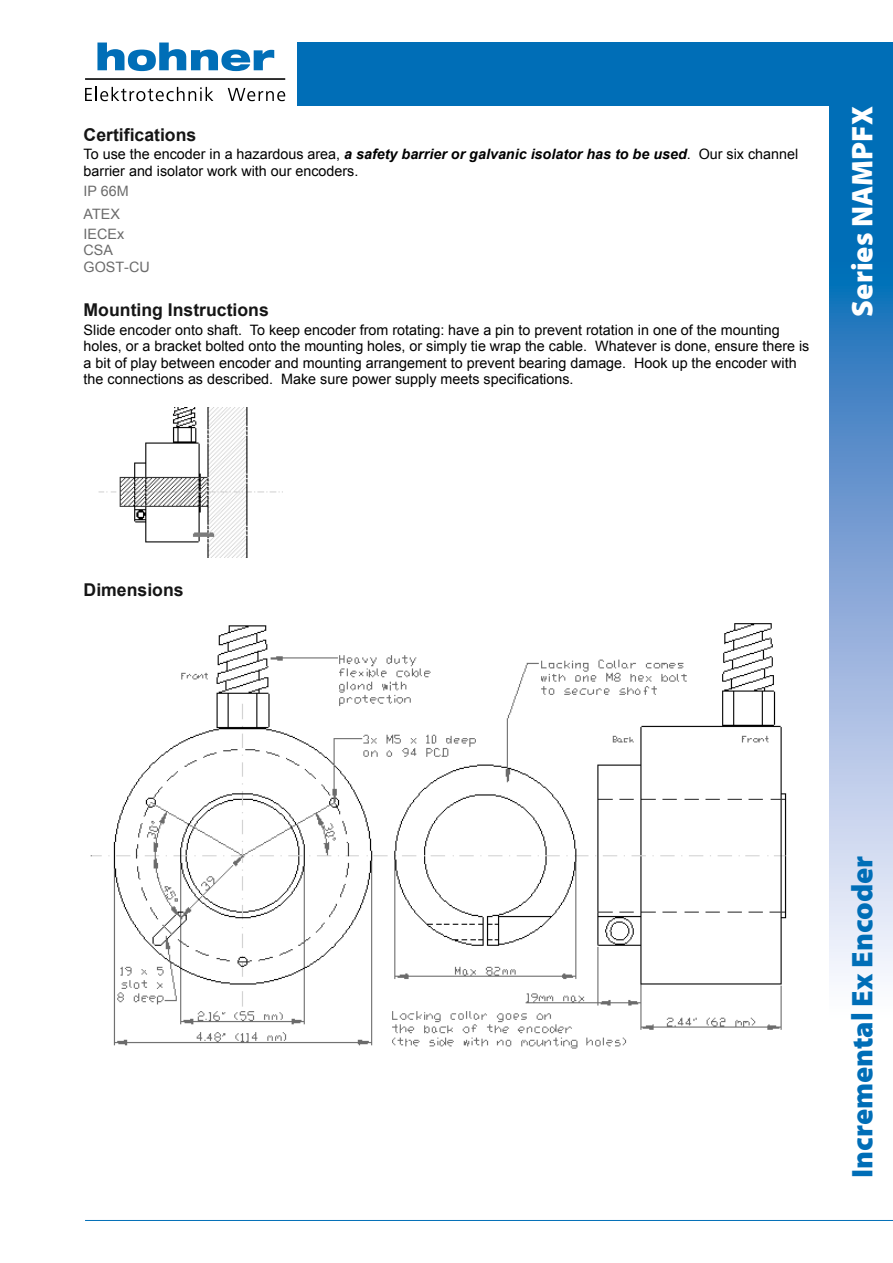
<style>
.page{position:relative;width:893px;height:1263px;background:#fff}
.page>*{position:absolute;margin:0;border:0;box-sizing:border-box;transform-origin:0 0}
.t1{font:900 30px "Myriad Pro";color:#006eb7}
.t2{font:900 30px "Myriad Pro";color:#fff}
.t3{font:700 17.7px "Arial";color:#151515}
.t4{font:14.4px/16.5px "Arial";color:#000}
.t5{font:14.4px/16.5px "Arial";color:#6b6b6b}
.s1{font-weight:700;font-style:italic}
</style>
<div class="page">
<div style="left:298px;top:43px;width:595px;height:63px;background:#006eb7"></div>
<div style="left:829px;top:43px;width:64px;height:212px;background:#006eb7"></div>
<svg style="left:829px;top:255px;width:64px;height:721px;background:#89aeda"></svg>
<hr style="left:85px;top:1220px;width:808px;height:1px;background:#006eb7">
<svg style="left:97px;top:43px;width:177px;height:28px"></svg>
<svg style="left:85px;top:87px;width:128px;height:14px"></svg>
<svg style="left:228px;top:88px;width:57px;height:13px"></svg>
<hr style="left:85px;top:78px;width:200px;height:2px;background:#000">
<img style="left:98px;top:408px;width:182px;height:150px">
<img style="left:90px;top:623px;width:697px;height:426px">
<p class="t3" style="left:84px;top:123px;width:114px">Certifications</p>
<p class="t4" style="left:84px;top:146px;width:716px">To use the encoder in a hazardous area, <span class="s1">a safety barrier or galvanic isolator has to be used</span>. Our six channel barrier and isolator work with our encoders.</p>
<p class="t5" style="left:84px;top:179px;width:47px;line-height:23.1px">IP 66M<br>ATEX</p>
<p class="t5" style="left:84px;top:226px;width:68px">IECEx<br>CSA<br>GOST-CU</p>
<p class="t3" style="left:84px;top:298px;width:187px">Mounting Instructions</p>
<p class="t4" style="left:84px;top:322px;width:727px">Slide encoder onto shaft. To keep encoder from rotating: have a pin to prevent rotation in one of the mounting holes, or a bracket bolted onto the mounting holes, or simply tie wrap the cable. Whatever is done, ensure there is a bit of play between encoder and mounting arrangement to prevent bearing damage. Hook up the encoder with the connections as described. Make sure power supply meets specifications.</p>
<h1 class="t2" style="left:842px;top:317px;width:212px;rotate:-90deg">Series NAMPFX</h1>
<p class="t3" style="left:84px;top:578px;width:101px">Dimensions</p>
<h1 class="t1" style="left:842px;top:1178px;width:324px;rotate:-90deg">Incremental Ex Encoder</h1>
</div>
